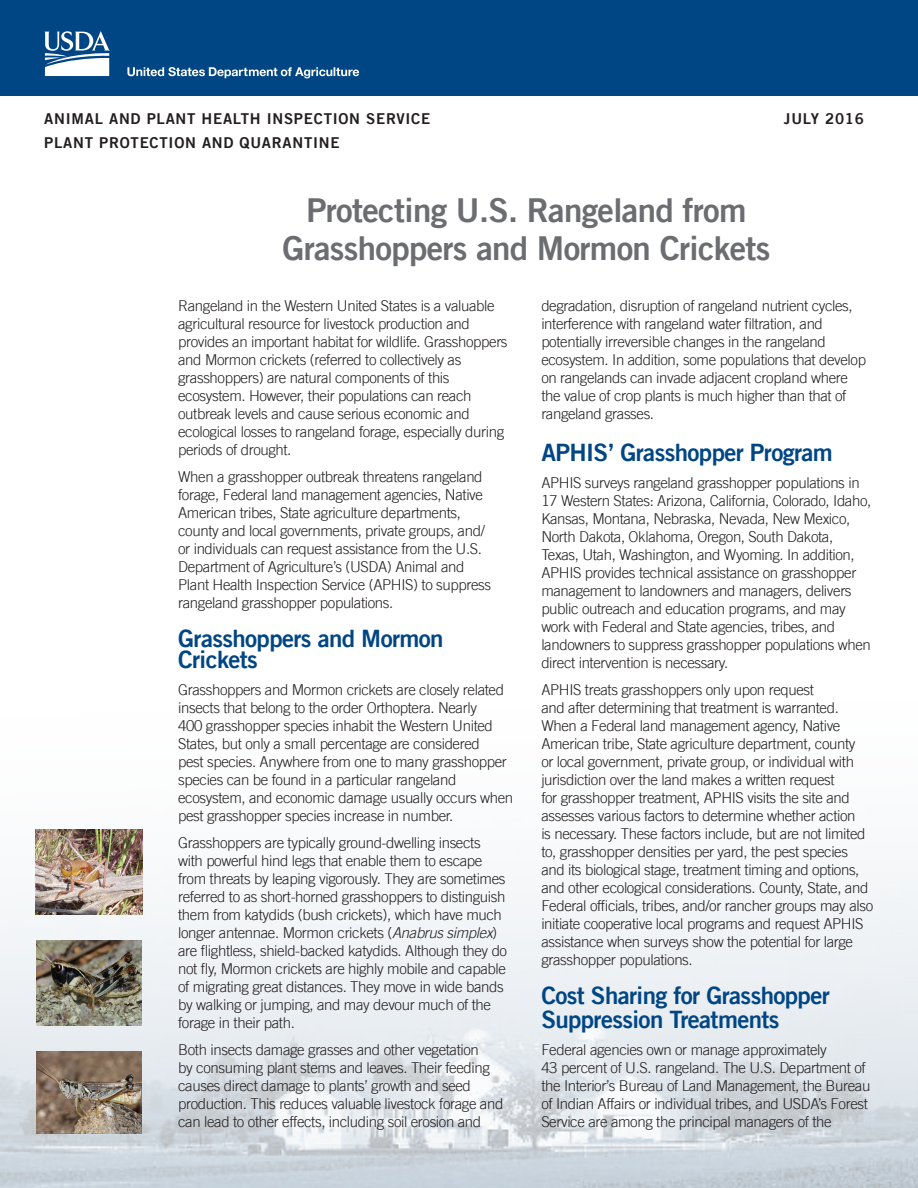
<style>
.page{position:relative;width:918px;height:1188px;background:#fff}
.page>*{position:absolute;margin:0;border:0;box-sizing:border-box;transform-origin:0 0}
.Cover_1{font:33px "Trade Gothic LT Bold Two";letter-spacing:-.02em;color:#6c6d70}
.New_Subheads{font:24px/24px "Trade Gothic LT Bold Two";letter-spacing:-.025em;color:#004684}
.New_Subheads-2{font:300 15px/18px "Trade Gothic LT";letter-spacing:-.025em;color:#231f20}
.Cover_1-2{font:15px "Trade Gothic LT Bold Two";letter-spacing:.05em;color:#231f20}
.s1{font-style:italic}
</style>
<div class="page">
<img style="left:0;top:829px;width:918px;height:359px">
<div style="left:0;top:0;width:918px;height:95px;background:#004684"></div>
<svg style="left:127px;top:67px;width:232px;height:11px"></svg>
<svg style="left:44px;top:31px;width:66px;height:45px"></svg>
<img style="left:36px;top:940px;width:106px;height:86px">
<img style="left:36px;top:829px;width:106px;height:85px">
<img style="left:36px;top:1051px;width:106px;height:83px">
<p class="Cover_1-2" style="left:44px;top:109px;width:388px">ANIMAL AND PLANT HEALTH INSPECTION SERVICE</p>
<p class="Cover_1-2" style="left:784px;top:109px;width:82px">JULY 2016</p>
<p class="Cover_1-2" style="left:44px;top:133px;width:297px">PLANT PROTECTION AND QUARANTINE</p>
<p class="Cover_1" style="left:306px;top:190px;width:442px">Protecting U.S. Rangeland from</p>
<p class="Cover_1" style="left:282px;top:227px;width:490px">Grasshoppers and Mormon Crickets</p>
<p class="New_Subheads-2" style="left:178px;top:297px;width:331px">Rangeland in the Western United States is a valuable agricultural resource for livestock production and provides an important habitat for wildlife. Grasshoppers and Mormon crickets (referred to collectively as grasshoppers) are natural components of this ecosystem. However, their populations can reach outbreak levels and cause serious economic and ecological losses to rangeland forage, especially during periods of drought.</p>
<p class="New_Subheads-2" style="left:178px;top:468px;width:314px">When a grasshopper outbreak threatens rangeland forage, Federal land management agencies, Native American tribes, State agriculture departments, county and local governments, private groups, and/ or individuals can request assistance from the U.S.<br>Department of Agriculture’s (USDA) Animal and Plant Health Inspection Service (APHIS) to suppress rangeland grasshopper populations.</p>
<p class="New_Subheads" style="left:178px;top:626px;width:267px">Grasshoppers and Mormon</p>
<p class="New_Subheads" style="left:178px;top:647px;width:81px">Crickets</p>
<p class="New_Subheads-2" style="left:178px;top:681px;width:336px">Grasshoppers and Mormon crickets are closely related insects that belong to the order Orthoptera. Nearly<br>400 grasshopper species inhabit the Western United States, but only a small percentage are considered<br>pest species. Anywhere from one to many grasshopper species can be found in a particular rangeland ecosystem, and economic damage usually occurs when pest grasshopper species increase in number.</p>
<p class="New_Subheads-2" style="left:178px;top:834px;width:330px">Grasshoppers are typically ground-dwelling insects with powerful hind legs that enable them to escape from threats by leaping vigorously. They are sometimes referred to as short-horned grasshoppers to distinguish them from katydids (bush crickets), which have much longer antennae. Mormon crickets (<span class="s1">Anabrus simplex</span>) are flightless, shield-backed katydids. Although they do not fly, Mormon crickets are highly mobile and capable of migrating great distances. They move in wide bands by walking or jumping, and may devour much of the forage in their path.</p>
<p class="New_Subheads-2" style="left:178px;top:1041px;width:327px">Both insects damage grasses and other vegetation<br>by consuming plant stems and leaves. Their feeding causes direct damage to plants’ growth and seed production. This reduces valuable livestock forage and can lead to other effects, including soil erosion and</p>
<p class="New_Subheads-2" style="left:541px;top:297px;width:313px">degradation, disruption of rangeland nutrient cycles,</p>
<p class="New_Subheads-2" style="left:541px;top:315px;width:326px">interference with rangeland water filtration, and potentially irreversible changes in the rangeland ecosystem. In addition, some populations that develop on rangelands can invade adjacent cropland where the value of crop plants is much higher than that of rangeland grasses.</p>
<p class="New_Subheads" style="left:541px;top:440px;width:293px">APHIS’ Grasshopper Program</p>
<p class="New_Subheads-2" style="left:541px;top:474px;width:331px">APHIS surveys rangeland grasshopper populations in 17 Western States: Arizona, California, Colorado, Idaho, Kansas, Montana, Nebraska, Nevada, New Mexico, North Dakota, Oklahoma, Oregon, South Dakota, Texas, Utah, Washington, and Wyoming. In addition, APHIS provides technical assistance on grasshopper management to landowners and managers, delivers public outreach and education programs, and may work with Federal and State agencies, tribes, and landowners to suppress grasshopper populations when direct intervention is necessary.</p>
<p class="New_Subheads-2" style="left:541px;top:681px;width:333px">APHIS treats grasshoppers only upon request<br>and after determining that treatment is warranted.<br>When a Federal land management agency, Native American tribe, State agriculture department, county<br>or local government, private group, or individual with jurisdiction over the land makes a written request<br>for grasshopper treatment, APHIS visits the site and assesses various factors to determine whether action<br>is necessary. These factors include, but are not limited to, grasshopper densities per yard, the pest species and its biological stage, treatment timing and options, and other ecological considerations. County, State, and Federal officials, tribes, and/or rancher groups may also initiate cooperative local programs and request APHIS assistance when surveys show the potential for large grasshopper populations.</p>
<p class="New_Subheads" style="left:541px;top:983px;width:290px">Cost Sharing for Grasshopper<br>Suppression Treatments</p>
<p class="New_Subheads-2" style="left:541px;top:1041px;width:287px">Federal agencies own or manage approximately</p>
<p class="New_Subheads-2" style="left:541px;top:1059px;width:331px">43 percent of U.S. rangeland. The U.S. Department of the Interior’s Bureau of Land Management, the Bureau of Indian Affairs or individual tribes, and USDA’s Forest Service are among the principal managers of the</p>
</div>
